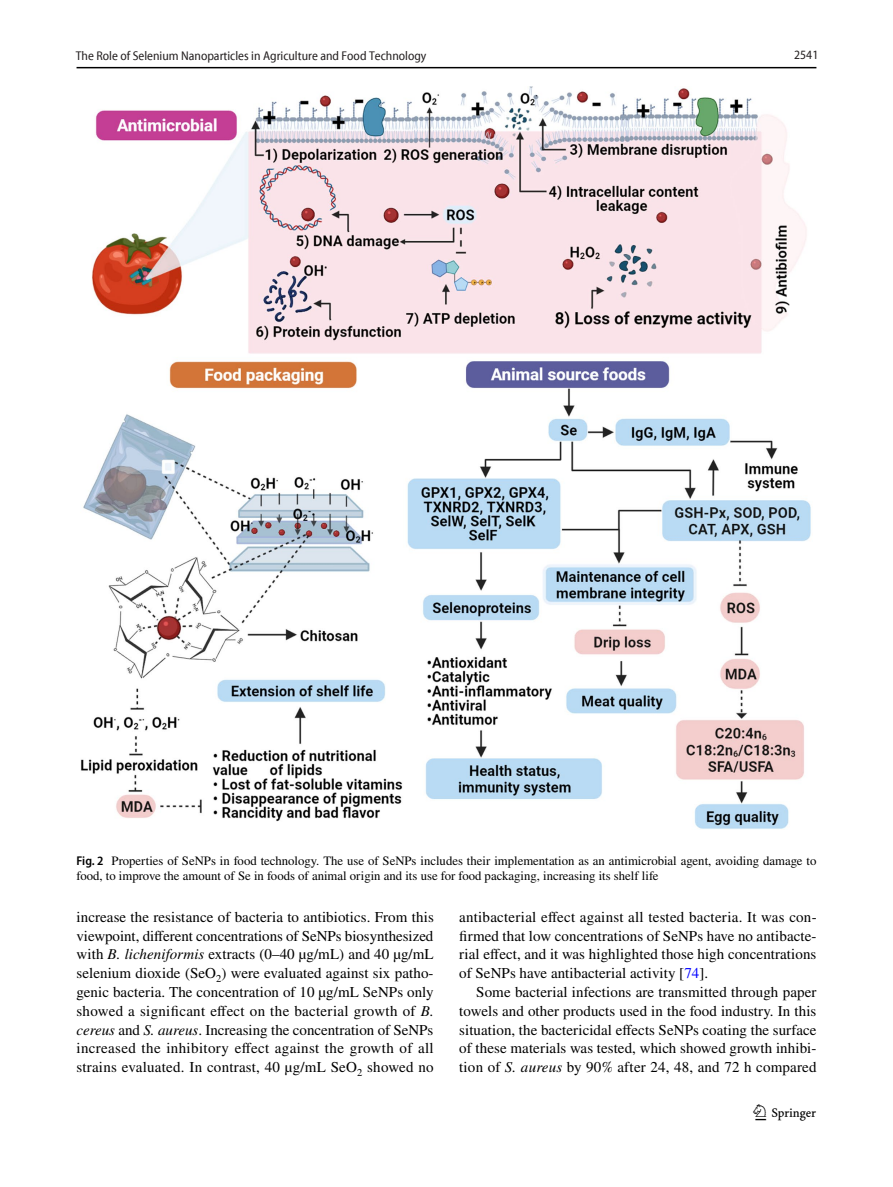
<style>
.page{position:relative;width:893px;height:1187px;background:#fff}
.page>*{position:absolute;margin:0;border:0;box-sizing:border-box;transform-origin:0 0}
.t1{font:22.5px "Springnew Regular 2";color:#000}
.t2{font:15px/18.8px "STIX";letter-spacing:.005em;color:#000;text-align:justify}
.t3{font:12.75px/15px "STIX";color:#000}
.t4{font:semi-condensed 12.75px "Myriad Pro Unic";color:#231f20}
.t5{font:semi-condensed 12.75px "Bdfvyg Myriad Pro Unic";color:#231f20}
.s1{font-family:"Myriad Pro";font-weight:600;font-stretch:semi-condensed}
.s2{font-style:italic}
.s3{color:#00f}
</style>
<div class="page">
<hr style="left:77px;top:67px;width:739px;height:1px;background:#000">
<img style="left:81px;top:87px;width:730px;height:742px">
<p class="t4" style="left:76px;top:51px;width:352px">The Role of Selenium Nanoparticles in Agriculture and Food Technology</p>
<p class="t5" style="left:794px;top:50px;width:26px">2541</p>
<p class="t3" style="left:77px;top:854px;width:741px"><span class="s1">Fig. 2</span> Properties of SeNPs in food technology. The use of SeNPs includes their implementation as an antimicrobial agent, avoiding damage to food, to improve the amount of Se in foods of animal origin and its use for food packaging, increasing its shelf life</p>
<p class="t2" style="left:77px;top:908px;width:359px">increase the resistance of bacteria to antibiotics. From this viewpoint, different concentrations of SeNPs biosynthesized with <span class="s2">B. licheniformis</span> extracts (0–40 µg/mL) and 40 µg/mL selenium dioxide (SeO<sub>2</sub>) were evaluated against six patho&shy;genic bacteria. The concentration of 10 µg/mL SeNPs only showed a significant effect on the bacterial growth of <span class="s2">B. cereus</span> and <span class="s2">S. aureus</span>. Increasing the concentration of SeNPs increased the inhibitory effect against the growth of all strains evaluated. In contrast, 40 µg/mL SeO<sub>2</sub> showed no</p>
<p class="t2" style="left:459px;top:908px;width:359px">antibacterial effect against all tested bacteria. It was con&shy;firmed that low concentrations of SeNPs have no antibacte&shy;rial effect, and it was highlighted those high concentrations of SeNPs have antibacterial activity [<span class="s3">74</span>].</p>
<p class="t2" style="left:459px;top:983px;width:359px;text-indent:17px">Some bacterial infections are transmitted through paper towels and other products used in the food industry. In this situation, the bactericidal effects SeNPs coating the surface of these materials was tested, which showed growth inhibi&shy;tion of <span class="s2">S. aureus</span> by 90% after 24, 48, and 72 h compared</p>
<h1 class="t1" style="left:755px;top:1104px;width:62px">1 3</h1>
</div>
